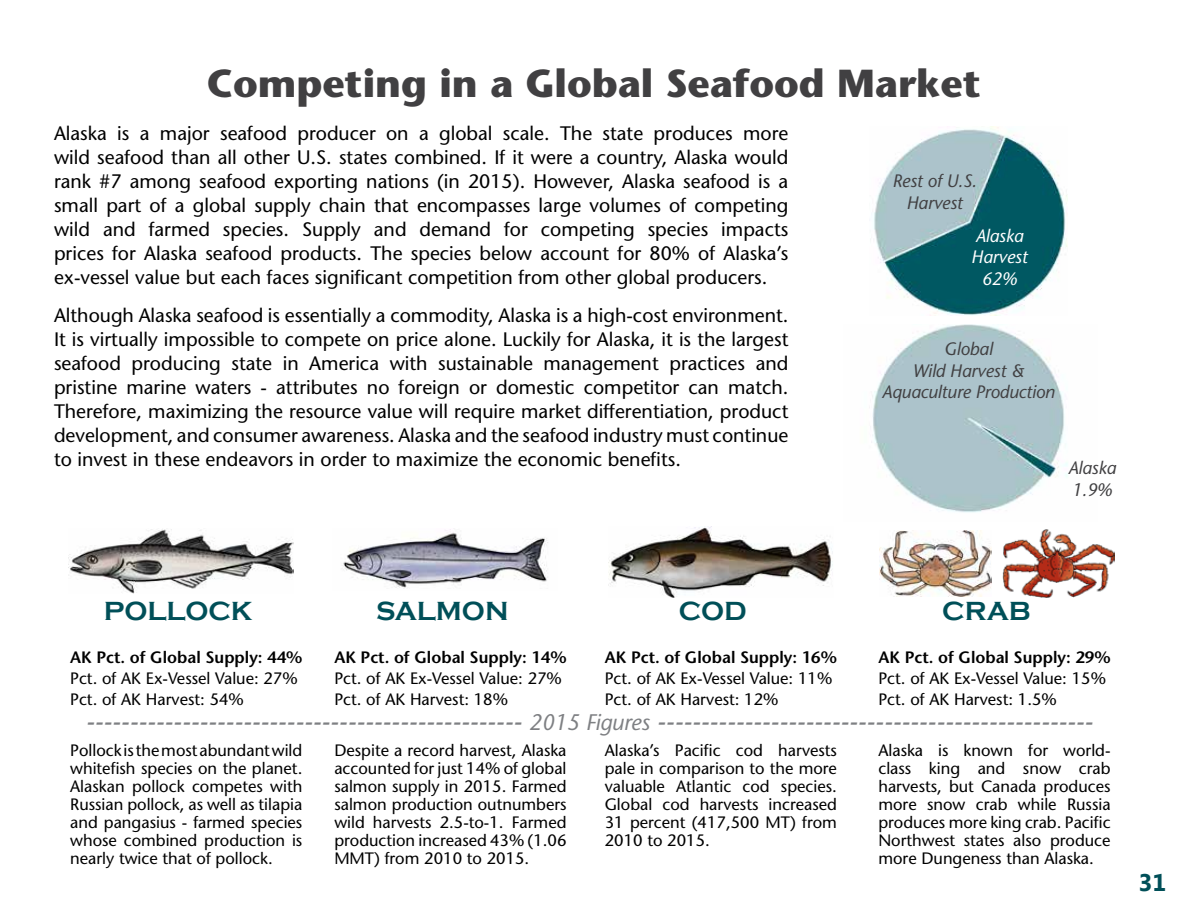
<style>
.page{position:relative;width:1188px;height:918px;background:#fff}
.page>*{position:absolute;margin:0;border:0;box-sizing:border-box;transform-origin:0 0}
.t1{font:700 39px "Stone Sans Std";color:#414042}
.t2{font:italic 500 27px "Stone Sans Std";color:#7e8083}
.t3{font:700 27px "Copperplate Gothic";color:#004f58}
.t4{font:700 24px "Khmer UI";color:#004f58}
.t5{font:500 19.5px/24px "Stone Sans Std";color:#000;text-align:justify}
.t6{font:italic 500 18px/21.6px "Stone Sans Std";letter-spacing:-.01em;color:#414042;text-align:center}
.t7{font:italic 500 18px/21.6px "Stone Sans Std";letter-spacing:-.01em;color:#fff;text-align:center}
.t8{font:500 16.5px/18px "Stone Sans Std";color:#000}
.t9{font:600 16.5px "Stone Sans Std";color:#000}
.s1{font-size:22.5px}
</style>
<div class="page">
<img style="left:873px;top:126px;width:194px;height:190px">
<img style="left:872px;top:324px;width:196px;height:189px">
<img style="left:68px;top:529px;width:225px;height:65px">
<img style="left:342px;top:529px;width:206px;height:60px">
<img style="left:608px;top:526px;width:225px;height:72px">
<img style="left:879px;top:530px;width:113px;height:67px">
<img style="left:1002px;top:529px;width:112px;height:68px">
<h1 class="t1" style="left:207px;top:60px;width:776px">Competing in a Global Seafood Market</h1>
<p class="t5" style="left:54px;top:122px;width:736px">Alaska is a major seafood producer on a global scale. The state produces more wild seafood than all other U.S. states combined. If it were a country, Alaska would rank #7 among seafood exporting nations (in 2015). However, Alaska seafood is a small part of a global supply chain that encompasses large volumes of competing wild and farmed species. Supply and demand for competing species impacts prices for Alaska seafood products. The species below account for 80% of Alaska’s ex-vessel value but each faces significant competition from other global producers.</p>
<p class="t5" style="left:54px;top:303px;width:736px">Although Alaska seafood is essentially a commodity, Alaska is a high-cost environment.<br>It is virtually impossible to compete on price alone. Luckily for Alaska, it is the largest seafood producing state in America with sustainable management practices and pristine marine waters - attributes no foreign or domestic competitor can match.<br>Therefore, maximizing the resource value will require market differentiation, product development, and consumer awareness. Alaska and the seafood industry must continue to invest in these endeavors in order to maximize the economic benefits.</p>
<p class="t6" style="left:892px;top:170px;width:86px">Rest of U.S.<br>Harvest</p>
<p class="t7" style="left:971px;top:225px;width:58px">Alaska<br>Harvest<br>62%</p>
<p class="t6" style="left:882px;top:338px;width:175px">Global<br>Wild Harvest &amp;<br>Aquaculture Production</p>
<p class="t6" style="left:1068px;top:457px;width:50px;text-align:left">Alaska<br>1.9%</p>
<h2 class="t3" style="left:104px;top:596px;width:150px">POLLOCK</h2>
<p class="t9" style="left:70px;top:647px;width:234px">AK Pct. of Global Supply: 44%</p>
<p class="t8" style="left:70px;top:668px;width:229px;line-height:21px">Pct. of AK Ex-Vessel Value: 27%<br>Pct. of AK Harvest: 54%</p>
<p class="t8" style="left:70px;top:741px;width:234px;text-align:justify">Pollock is the most abundant wild whitefish species on the planet.<br>Alaskan pollock competes with Russian pollock, as well as tilapia and pangasius - farmed species whose combined production is nearly twice that of pollock.</p>
<h2 class="t3" style="left:376px;top:596px;width:134px">SALMON</h2>
<p class="t9" style="left:334px;top:647px;width:234px">AK Pct. of Global Supply: 14%</p>
<p class="t8" style="left:334px;top:668px;width:229px;line-height:21px">Pct. of AK Ex-Vessel Value: 27%<br>Pct. of AK Harvest: 18%</p>
<p class="t8" style="left:334px;top:741px;width:234px;text-align:justify">Despite a record harvest, Alaska accounted for just 14% of global salmon supply in 2015. Farmed salmon production outnumbers wild harvests 2.5-to-1. Farmed production increased 43% (1.06<br>MMT) from 2010 to 2015.</p>
<h2 class="t3" style="left:679px;top:596px;width:69px">COD</h2>
<p class="t9" style="left:605px;top:647px;width:234px">AK Pct. of Global Supply: 16%</p>
<p class="t8" style="left:605px;top:668px;width:229px;line-height:21px">Pct. of AK Ex-Vessel Value: 11%<br>Pct. of AK Harvest: 12%</p>
<p class="t8" style="left:605px;top:741px;width:234px;text-align:justify">Alaska’s Pacific cod harvests pale in comparison to the more valuable Atlantic cod species.<br>Global cod harvests increased 31 percent (417,500 MT) from 2010 to 2015.</p>
<h2 class="t3" style="left:942px;top:596px;width:90px">CRAB</h2>
<p class="t9" style="left:878px;top:647px;width:234px">AK Pct. of Global Supply: 29%</p>
<p class="t8" style="left:878px;top:668px;width:229px;line-height:21px">Pct. of AK Ex-Vessel Value: 15%<br>Pct. of AK Harvest: 1.5%</p>
<p class="t8" style="left:878px;top:741px;width:234px;text-align:justify">Alaska is known for world&shy;class king and snow crab harvests, but Canada produces more snow crab while Russia produces more king crab. Pacific Northwest states also produce more Dungeness than Alaska.</p>
<h2 class="t2" style="left:86px;top:704px;width:1009px">-------------------------------------------------- <span class="s1">2015 Figures</span> --------------------------------------------------</h2>
<p class="t4" style="left:1139px;top:869px;width:29px">31</p>
</div>
